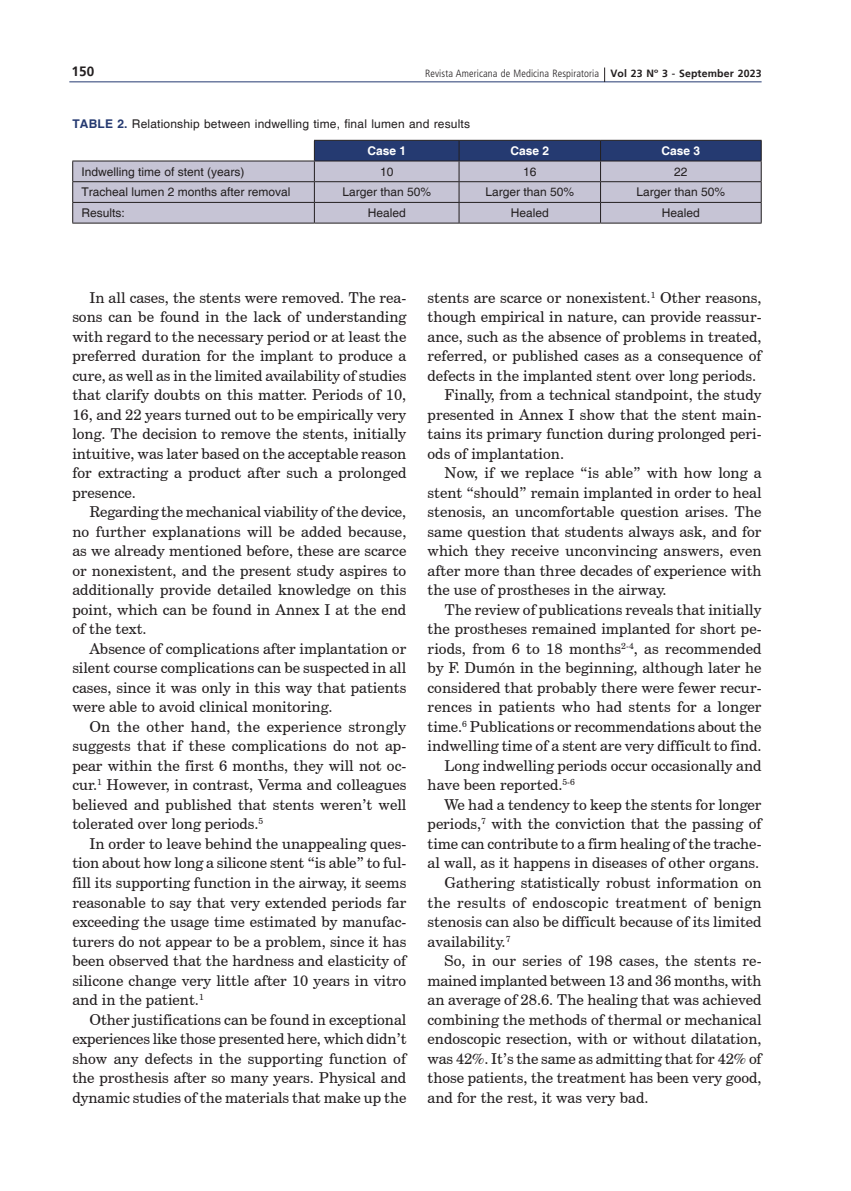
<style>
.page{position:relative;width:851px;height:1191px;background:#fff}
.page>*{position:absolute;margin:0;border:0;box-sizing:border-box;transform-origin:0 0}
.t1{font:15px/19.5px "Century Schoolbook BT";color:#231f20;text-align:justify}
.t2{font:15px "Century Schoolbook BT";letter-spacing:.02em;color:#231f20}
.t3{font:700 13.5px "Frutiger";color:#231f20}
.t4{font:12px "Helvetica";color:#231f20}
.t5{font:700 12px "Helvetica";color:#fff}
.t6{font:300 condensed 10.5px "Frutiger LT Std";letter-spacing:.01em;color:#231f20}
.s1{font-family:"Frutiger";font-weight:700;font-stretch:normal}
.s2{font-weight:700;color:#253a71}
</style>
<div class="page">
<hr style="left:69px;top:81px;width:692px;height:1px;background:#253a71">
<svg style="left:604px;top:67px;width:1px;height:15px"></svg>
<div style="left:73px;top:162px;width:241px;height:61px;background:#c6c4d5"></div>
<hr style="left:72px;top:181px;width:242px;height:1px;background:#231f20">
<hr style="left:72px;top:202px;width:242px;height:1px;background:#231f20">
<svg style="left:314px;top:141px;width:447px;height:82px;background:#989bb5"></svg>
<hr style="left:72px;top:223px;width:242px;height:1px;background:#231f20">
<hr style="left:314px;top:223px;width:145px;height:1px;background:#231f20">
<hr style="left:459px;top:223px;width:141px;height:1px;background:#231f20">
<hr style="left:600px;top:223px;width:161px;height:1px;background:#231f20">
<svg style="left:72px;top:162px;width:1px;height:61px"></svg>
<hr style="left:72px;top:161px;width:242px;height:1px;background:#231f20">
<hr style="left:314px;top:140px;width:145px;height:1px;background:#231f20">
<hr style="left:459px;top:140px;width:141px;height:1px;background:#231f20">
<hr style="left:600px;top:140px;width:161px;height:1px;background:#231f20">
<hr style="left:314px;top:161px;width:145px;height:1px;background:#231f20">
<hr style="left:459px;top:161px;width:141px;height:1px;background:#231f20">
<hr style="left:600px;top:161px;width:161px;height:1px;background:#231f20">
<p class="t3" style="left:71px;top:63px;width:24px">150</p>
<p class="t6" style="left:425px;top:67px;width:338px">Revista Americana de Medicina Respiratoria <span class="s1">Vol 23 Nº 3 - September 2023</span></p>
<p class="t4" style="left:72px;top:117px;width:399px"><span class="s2">TABLE 2.</span> Relationship between indwelling time, final lumen and results</p>
<p class="t5" style="left:367px;top:143px;width:40px">Case 1</p>
<p class="t5" style="left:510px;top:143px;width:40px">Case 2</p>
<p class="t5" style="left:661px;top:143px;width:40px">Case 3</p>
<p class="t4" style="left:82px;top:164px;width:164px">Indwelling time of stent (years)</p>
<p class="t4" style="left:380px;top:164px;width:15px">10</p>
<p class="t4" style="left:523px;top:164px;width:15px">16</p>
<p class="t4" style="left:674px;top:164px;width:15px">22</p>
<p class="t4" style="left:82px;top:185px;width:210px">Tracheal lumen 2 months after removal</p>
<p class="t4" style="left:342px;top:185px;width:90px">Larger than 50%</p>
<p class="t4" style="left:485px;top:185px;width:90px">Larger than 50%</p>
<p class="t4" style="left:636px;top:185px;width:90px">Larger than 50%</p>
<p class="t4" style="left:82px;top:206px;width:45px">Results:</p>
<p class="t4" style="left:367px;top:206px;width:40px">Healed</p>
<p class="t4" style="left:510px;top:206px;width:40px">Healed</p>
<p class="t4" style="left:661px;top:206px;width:40px">Healed</p>
<p class="t1" style="left:72px;top:287px;width:335px;text-indent:17px">In all cases, the stents were removed. The rea&shy;sons can be found in the lack of understanding with regard to the necessary period or at least the preferred duration for the implant to produce a cure, as well as in the limited availability of studies that clarify doubts on this matter. Periods of 10, 16, and 22 years turned out to be empirically very long. The decision to remove the stents, initially intuitive, was later based on the acceptable reason for extracting a product after such a prolonged presence.</p>
<p class="t1" style="left:72px;top:502px;width:335px;text-indent:17px">Regarding the mechanical viability of the device, no further explanations will be added because, as we already mentioned before, these are scarce or nonexistent, and the present study aspires to additionally provide detailed knowledge on this point, which can be found in Annex I at the end of the text.</p>
<p class="t1" style="left:72px;top:638px;width:335px;text-indent:17px">Absence of complications after implantation or silent course complications can be suspected in all cases, since it was only in this way that patients were able to avoid clinical monitoring.</p>
<p class="t1" style="left:72px;top:716px;width:335px;text-indent:17px">On the other hand, the experience strongly suggests that if these complications do not ap&shy;pear within the first 6 months, they will not oc&shy;cur.<sup>1</sup> However, in contrast, Verma and colleagues believed and published that stents weren’t well tolerated over long periods.<sup>5</sup></p>
<p class="t1" style="left:72px;top:833px;width:335px;text-indent:17px">In order to leave behind the unappealing ques&shy;tion about how long a silicone stent “is able” to ful&shy;fill its supporting function in the airway, it seems reasonable to say that very extended periods far exceeding the usage time estimated by manufac&shy;turers do not appear to be a problem, since it has been observed that the hardness and elasticity of silicone change very little after 10 years in vitro and in the patient.<sup>1</sup></p>
<p class="t1" style="left:72px;top:1009px;width:335px;text-indent:17px">Other justifications can be found in exceptional experiences like those presented here, which didn’t show any defects in the supporting function of the prosthesis after so many years. Physical and dynamic studies of the materials that make up the</p>
<p class="t1" style="left:427px;top:287px;width:335px">stents are scarce or nonexistent.<sup>1</sup> Other reasons,</p>
<p class="t1" style="left:427px;top:307px;width:335px">though empirical in nature, can provide reassur-</p>
<p class="t1" style="left:427px;top:326px;width:335px">ance, such as the absence of problems in treated,</p>
<p class="t1" style="left:427px;top:346px;width:335px">referred, or published cases as a consequence of</p>
<p class="t1" style="left:427px;top:365px;width:330px">defects in the implanted stent over long periods.</p>
<p class="t1" style="left:444px;top:385px;width:318px">Finally, from a technical standpoint, the study</p>
<p class="t1" style="left:427px;top:404px;width:335px">presented in Annex I show that the stent main-</p>
<p class="t1" style="left:427px;top:424px;width:335px">tains its primary function during prolonged peri-</p>
<p class="t1" style="left:427px;top:443px;width:138px">ods of implantation.</p>
<p class="t1" style="left:444px;top:463px;width:318px">Now, if we replace “is able” with how long a</p>
<p class="t1" style="left:427px;top:482px;width:335px">stent “should” remain implanted in order to heal</p>
<p class="t1" style="left:427px;top:502px;width:335px">stenosis, an uncomfortable question arises. The</p>
<p class="t1" style="left:427px;top:521px;width:335px">same question that students always ask, and for</p>
<p class="t1" style="left:427px;top:541px;width:335px">which they receive unconvincing answers, even</p>
<p class="t1" style="left:427px;top:560px;width:335px">after more than three decades of experience with</p>
<p class="t1" style="left:427px;top:580px;width:240px">the use of prostheses in the airway.</p>
<p class="t1" style="left:444px;top:599px;width:318px">The review of publications reveals that initially</p>
<p class="t1" style="left:427px;top:619px;width:335px">the prostheses remained implanted for short pe-</p>
<p class="t1" style="left:427px;top:638px;width:335px">riods, from 6 to 18 months<sup>2-4</sup>, as recommended</p>
<p class="t1" style="left:427px;top:658px;width:335px">by F. Dumón in the beginning, although later he</p>
<p class="t1" style="left:427px;top:677px;width:335px">considered that probably there were fewer recur-</p>
<p class="t1" style="left:427px;top:697px;width:335px">rences in patients who had stents for a longer</p>
<p class="t1" style="left:427px;top:716px;width:335px">time.<sup>6</sup> Publications or recommendations about the</p>
<p class="t1" style="left:427px;top:736px;width:335px">indwelling time of a stent are very difficult to find.</p>
<p class="t1" style="left:444px;top:755px;width:318px">Long indwelling periods occur occasionally and</p>
<p class="t1" style="left:427px;top:775px;width:149px">have been reported.<sup>5-6</sup></p>
<p class="t1" style="left:444px;top:794px;width:318px">We had a tendency to keep the stents for longer</p>
<p class="t1" style="left:427px;top:814px;width:335px">periods,<sup>7</sup> with the conviction that the passing of</p>
<p class="t1" style="left:427px;top:833px;width:335px">time can contribute to a firm healing of the trache-</p>
<p class="t1" style="left:427px;top:853px;width:333px">al wall, as it happens in diseases of other organs.</p>
<p class="t1" style="left:444px;top:872px;width:318px">Gathering statistically robust information on</p>
<p class="t2" style="left:427px;top:893px;width:335px">the results of endoscopic treatment of benign</p>
<p class="t1" style="left:427px;top:911px;width:335px">stenosis can also be difficult because of its limited</p>
<p class="t1" style="left:427px;top:931px;width:84px">availability.<sup>7</sup></p>
<p class="t1" style="left:444px;top:950px;width:318px">So, in our series of 198 cases, the stents re-</p>
<p class="t1" style="left:427px;top:970px;width:335px">mained implanted between 13 and 36 months, with</p>
<p class="t1" style="left:427px;top:989px;width:335px">an average of 28.6. The healing that was achieved</p>
<p class="t1" style="left:427px;top:1009px;width:335px">combining the methods of thermal or mechanical</p>
<p class="t1" style="left:427px;top:1028px;width:335px">endoscopic resection, with or without dilatation,</p>
<p class="t1" style="left:427px;top:1048px;width:335px">was 42%. It’s the same as admitting that for 42% of</p>
<p class="t1" style="left:427px;top:1067px;width:335px">those patients, the treatment has been very good,</p>
<p class="t1" style="left:427px;top:1087px;width:222px">and for the rest, it was very bad.</p>
</div>
